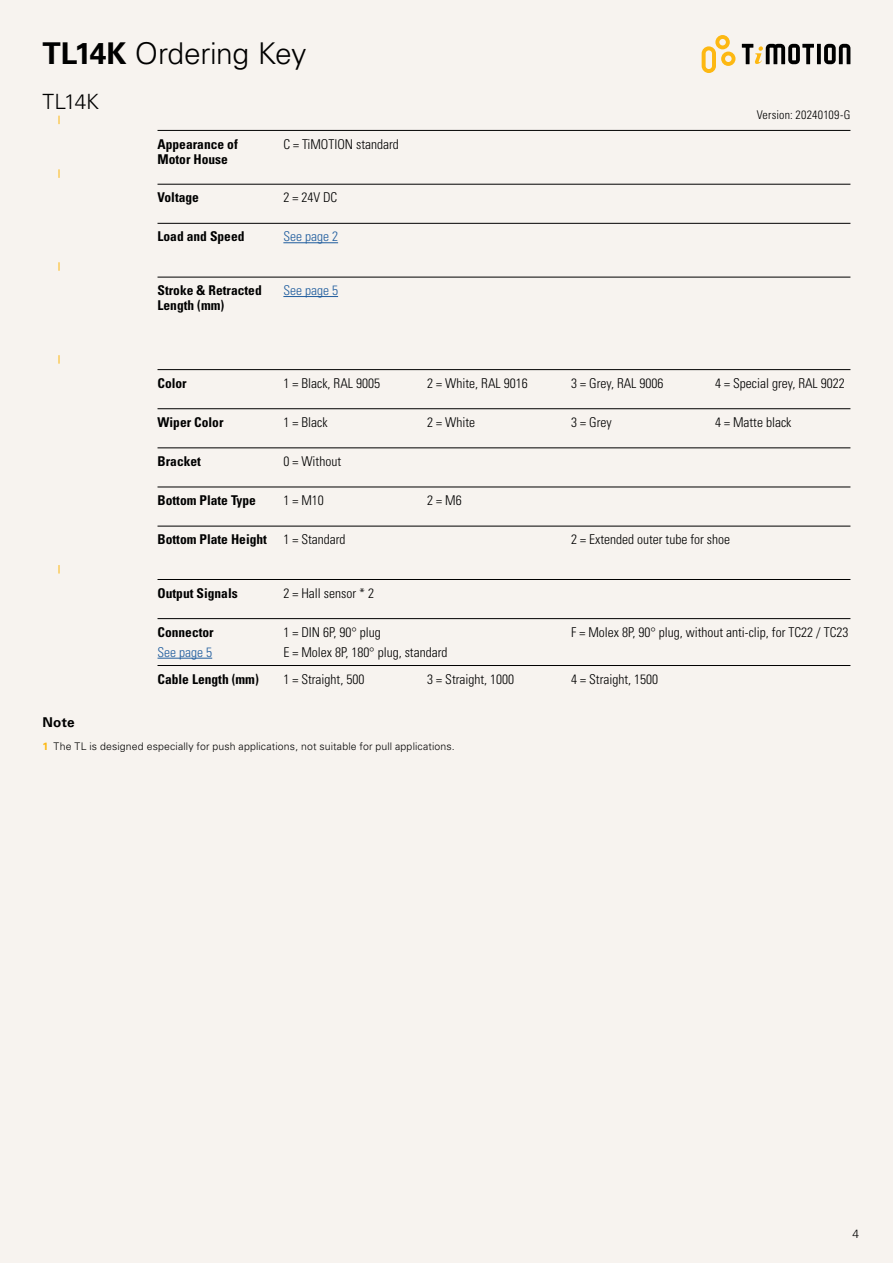
<style>
.page{position:relative;width:893px;height:1263px;background:#f7f3ef}
.page>*{position:absolute;margin:0;border:0;box-sizing:border-box;transform-origin:0 0}
.t1{font:300 30px "Univers LT Std";letter-spacing:-.015em;color:#000}
.t2{font:300 21px "Univers LT Std";letter-spacing:-.03em;color:#000}
.t3{font:300 condensed 13.5px/20.1px "Univers LT Std";color:#000}
.t4{font:700 condensed 13.5px/15px "Univers LT Std";color:#000}
.t5{font:300 condensed 13.5px "Univers LT Std";color:#205d9e}
.t6{font:700 13.5px "Univers LT Std";color:#000}
.t7{font:300 condensed 12px "Univers LT Std";letter-spacing:.01em;color:#000}
.t8{font:300 12px "Univers LT Std";color:#000}
.t9{font:300 10.5px "Univers LT Std";letter-spacing:.015em;color:#000}
.s1{font-weight:700}
.s2{font-weight:700;color:#fdb812}
</style>
<div class="page">
<svg style="left:702px;top:35px;width:33px;height:38px"></svg>
<svg style="left:817px;top:44px;width:4px;height:20px"></svg>
<svg style="left:824px;top:44px;width:26px;height:20px"></svg>
<svg style="left:742px;top:44px;width:72px;height:20px"></svg>
<hr style="left:158px;top:184px;width:692px;height:1px;background:#000">
<hr style="left:158px;top:130px;width:692px;height:1px;background:#000">
<hr style="left:158px;top:448px;width:692px;height:1px;background:#000">
<hr style="left:158px;top:487px;width:692px;height:1px;background:#000">
<hr style="left:158px;top:526px;width:692px;height:1px;background:#000">
<hr style="left:158px;top:223px;width:692px;height:1px;background:#000">
<hr style="left:158px;top:277px;width:692px;height:1px;background:#000">
<hr style="left:283px;top:296px;width:55px;height:1px;background:#205d9e">
<hr style="left:283px;top:242px;width:55px;height:1px;background:#205d9e">
<hr style="left:158px;top:369px;width:692px;height:1px;background:#000">
<hr style="left:158px;top:408px;width:692px;height:1px;background:#000">
<hr style="left:158px;top:658px;width:54px;height:1px;background:#205d9e">
<hr style="left:158px;top:665px;width:692px;height:1px;background:#000">
<hr style="left:158px;top:618px;width:692px;height:1px;background:#000">
<hr style="left:158px;top:579px;width:692px;height:1px;background:#000">
<h1 class="t1" style="left:43px;top:36px;width:265px"><span class="s1">TL14K</span> Ordering Key</h1>
<h2 class="t2" style="left:43px;top:89px;width:58px">TL14K</h2>
<p class="t4" style="left:158px;top:136px;width:82px">Appearance of<br>Motor House</p>
<p class="t3" style="left:283px;top:134px;width:117px">C = TiMOTION standard</p>
<p class="t4" style="left:158px;top:190px;width:43px">Voltage</p>
<p class="t3" style="left:283px;top:187px;width:55px">2 = 24V DC</p>
<p class="t4" style="left:158px;top:229px;width:88px">Load and Speed</p>
<p class="t5" style="left:283px;top:229px;width:56px">See page 2</p>
<p class="t4" style="left:158px;top:283px;width:106px">Stroke &amp; Retracted<br>Length (mm)</p>
<p class="t5" style="left:283px;top:282px;width:56px">See page 5</p>
<p class="t7" style="left:757px;top:108px;width:95px">Version: 20240109-G</p>
<p class="t4" style="left:158px;top:375px;width:31px">Color</p>
<p class="t4" style="left:158px;top:414px;width:68px">Wiper Color</p>
<p class="t4" style="left:158px;top:454px;width:45px">Bracket</p>
<p class="t4" style="left:158px;top:493px;width:100px">Bottom Plate Type</p>
<p class="t4" style="left:158px;top:532px;width:111px">Bottom Plate Height</p>
<p class="t4" style="left:158px;top:585px;width:82px">Output Signals</p>
<p class="t4" style="left:158px;top:624px;width:58px">Connector</p>
<p class="t5" style="left:158px;top:644px;width:56px">See page 5</p>
<p class="t4" style="left:158px;top:671px;width:103px">Cable Length (mm)</p>
<p class="t3" style="left:283px;top:373px;width:98px">1 = Black, RAL 9005</p>
<p class="t3" style="left:427px;top:373px;width:102px">2 = White, RAL 9016</p>
<p class="t3" style="left:571px;top:373px;width:94px">3 = Grey, RAL 9006</p>
<p class="t3" style="left:715px;top:373px;width:131px">4 = Special grey, RAL 9022</p>
<p class="t3" style="left:283px;top:412px;width:46px">1 = Black</p>
<p class="t3" style="left:427px;top:412px;width:49px">2 = White</p>
<p class="t3" style="left:571px;top:412px;width:42px">3 = Grey</p>
<p class="t3" style="left:715px;top:412px;width:78px">4 = Matte black</p>
<p class="t3" style="left:283px;top:451px;width:59px">0 = Without</p>
<p class="t3" style="left:283px;top:490px;width:42px">1 = M10</p>
<p class="t3" style="left:427px;top:490px;width:36px">2 = M6</p>
<p class="t3" style="left:283px;top:529px;width:64px">1 = Standard</p>
<p class="t3" style="left:571px;top:529px;width:160px">2 = Extended outer tube for shoe</p>
<p class="t3" style="left:283px;top:583px;width:92px">2 = Hall sensor * 2</p>
<p class="t3" style="left:283px;top:622px;width:166px">1 = DIN 6P, 90° plug<br>E = Molex 8P, 180° plug, standard</p>
<p class="t3" style="left:571px;top:622px;width:279px">F = Molex 8P, 90° plug, without anti-clip, for TC22 / TC23</p>
<p class="t3" style="left:283px;top:669px;width:82px">1 = Straight, 500</p>
<p class="t3" style="left:427px;top:669px;width:88px">3 = Straight, 1000</p>
<p class="t3" style="left:571px;top:669px;width:88px">4 = Straight, 1500</p>
<p class="t6" style="left:43px;top:714px;width:34px">Note</p>
<p class="t9" style="left:43px;top:740px;width:414px"><span class="s2">1</span> The TL is designed especially for push applications, not suitable for pull applications.</p>
<p class="t8" style="left:852px;top:1226px;width:8px">4</p>
</div>
